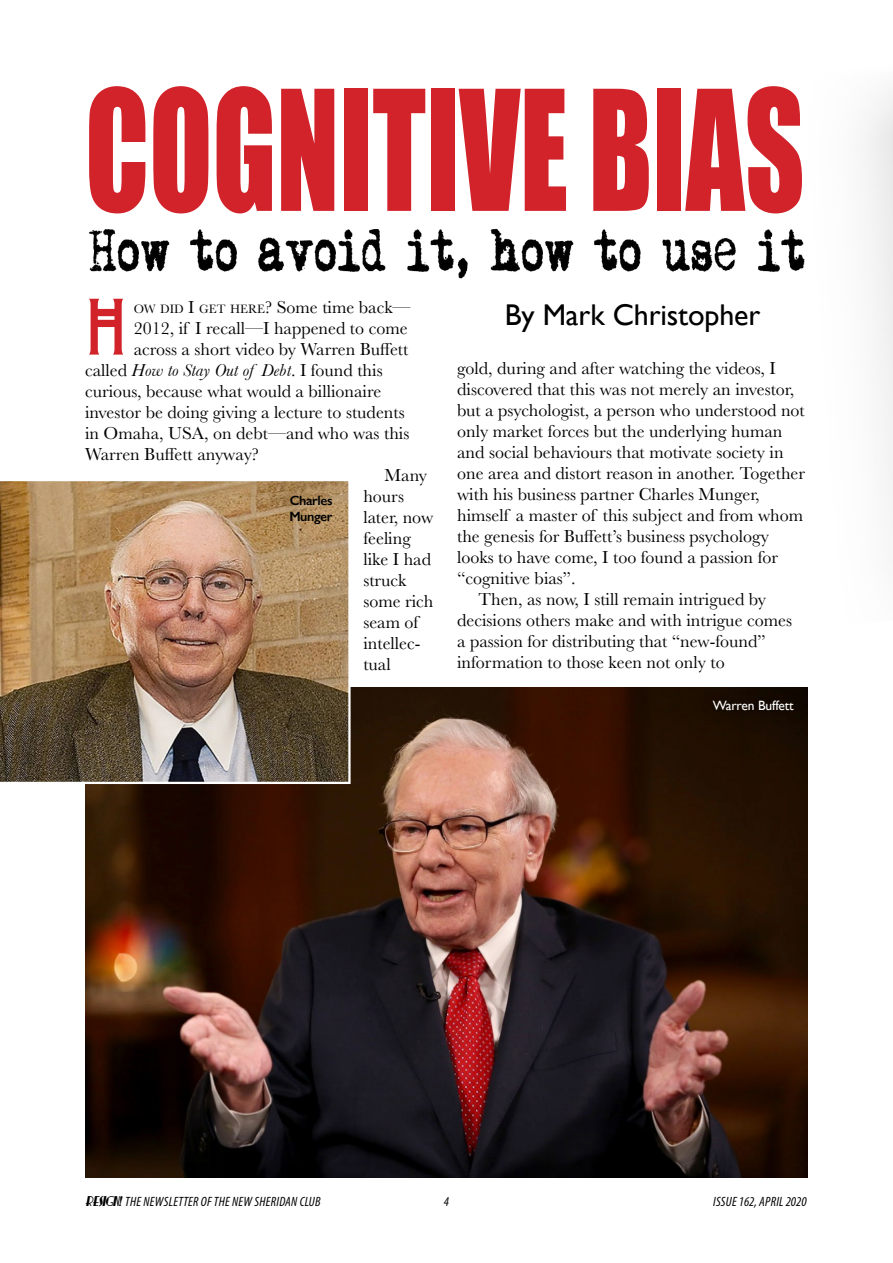
<style>
.page{position:relative;width:893px;height:1263px;background:#fff}
.page>*{position:absolute;margin:0;border:0;box-sizing:border-box;transform-origin:0 0}
.t1{font:154.5px "Impact";color:#d2232a;scale:.75 1}
.Body_text{font:72.6px "Dyer Artsand Crafts";color:#d2232a}
.Body_text-2{font:30px "Gill Sans";letter-spacing:-.005em;color:#000}
.Body_text-3{font:18px/21px "Baskerville";color:#000}
.Body_text-4{font:italic 18px "Baskerville";color:#000}
.t2{font:italic condensed 13.5px "Myriad Pro";letter-spacing:.02em;color:#000}
.Picture_caption{font:13.5px "Gill Sans";letter-spacing:-.01em;color:#fff}
.Picture_caption-2{font:600 13.5px/16.2px "Gill Sans";letter-spacing:-.03em;color:#000}
.s1{font-size:12.6px}
.s2{font-style:inherit}
.s3{font-style:normal}
.s4{font-family:"Nickerbocker";font-stretch:normal}
</style>
<div class="page">
<img style="left:85px;top:688px;width:723px;height:490px">
<img style="left:0;top:481px;width:351px;height:303px">
<div style="left:700px;top:687px;width:106px;height:37px;background:#160a00"></div>
<img style="left:89px;top:189px;width:803px;height:115px">
<p class="t1" style="left:85px;top:30px;width:961px">COGNITIVE BIAS</p>
<p class="Body_text" style="left:85px;top:283px;width:44px">H</p>
<p class="Body_text-3" style="left:134px;top:297px;width:278px"><span class="s1">OW DID</span> <span class="s2">I</span> <span class="s1">GET HERE</span><span class="s2">?</span> Some time back—</p>
<p class="Body_text-3" style="left:134px;top:318px;width:275px">2012, if I recall—I happened to come</p>
<p class="Body_text-3" style="left:134px;top:339px;width:276px">across a short video by Warren Buffett</p>
<p class="Body_text-4" style="left:85px;top:359px;width:299px"><span class="s3">called</span> How to Stay Out of Debt<span class="s3">. I found this</span></p>
<p class="Body_text-3" style="left:85px;top:381px;width:298px">curious, because what would a billionaire</p>
<p class="Body_text-3" style="left:85px;top:402px;width:321px">investor be doing giving a lecture to students</p>
<p class="Body_text-3" style="left:85px;top:423px;width:326px">in Omaha, USA, on debt—and who was this</p>
<p class="Body_text-3" style="left:85px;top:444px;width:176px">Warren Buffett anyway?</p>
<p class="Body_text-3" style="left:363px;top:465px;width:71px;text-indent:21px">Many hours later, now feeling like I had struck some rich seam of intellec&shy;tual</p>
<p class="Picture_caption-2" style="left:289px;top:492px;width:45px">Charles<br>Munger</p>
<p class="Body_text-2" style="left:505px;top:297px;width:257px">By Mark Christopher</p>
<p class="Body_text-3" style="left:457px;top:358px;width:349px">gold, during and after watching the videos, I discovered that this was not merely an investor, but a psychologist, a person who understood not only market forces but the underlying human and social behaviours that motivate society in one area and distort reason in another. Together with his business partner Charles Munger, himself a master of this subject and from whom the genesis for Buffett’s business psychology looks to have come, I too found a passion for “cognitive bias”.</p>
<p class="Body_text-3" style="left:457px;top:589px;width:336px;text-indent:21px">Then, as now, I still remain intrigued by decisions others make and with intrigue comes a passion for distributing that “new-found” information to those keen not only to</p>
<p class="Picture_caption" style="left:713px;top:698px;width:82px">Warren Buffett</p>
<p class="t2" style="left:85px;top:1193px;width:237px"><span class="s4">RESIGN!</span>THE NEWSLETTER OF THE NEW SHERIDAN CLUB</p>
<p class="t2" style="left:444px;top:1193px;width:7px">4</p>
<p class="t2" style="left:713px;top:1193px;width:95px">ISSUE 162, APRIL 2020</p>
</div>
